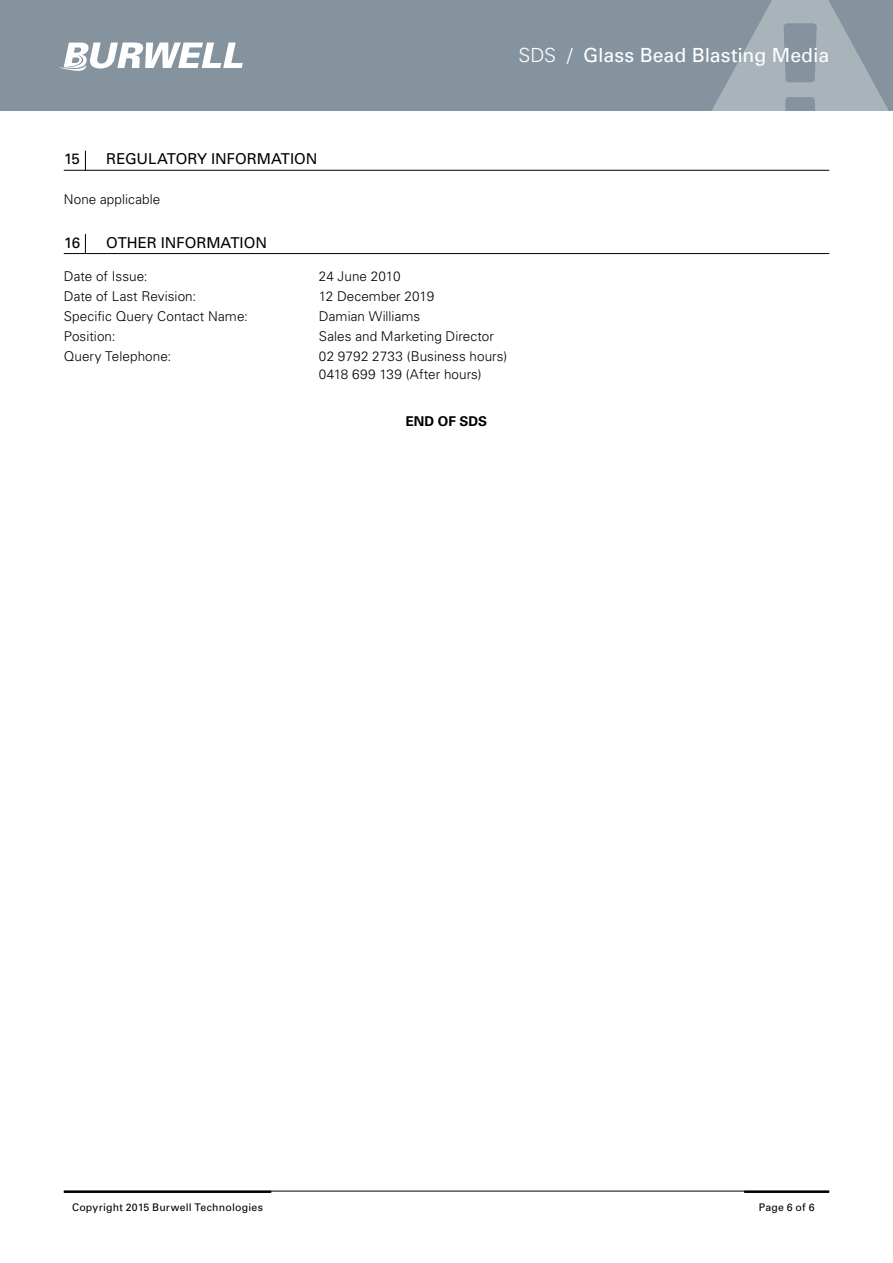
<style>
.page{position:relative;width:893px;height:1263px;background:#fff}
.page>*{position:absolute;margin:0;border:0;box-sizing:border-box;transform-origin:0 0}
.t1{font:19.5px "Univers";color:#fff}
.t2{font:15px "Univers";letter-spacing:-.005em;color:#000}
.t3{font:300 13.5px/18px "Univers";letter-spacing:.005em;color:#000}
.t4{font:700 13.5px "Univers";letter-spacing:.005em;color:#000}
.t5{font:10.5px "Univers";letter-spacing:.02em;color:#000}
.s1{font-weight:300}
</style>
<div class="page">
<div style="left:0;top:0;width:893px;height:111px;background:#85939e"></div>
<svg style="left:712px;top:0;width:177px;height:111px"></svg>
<hr style="left:744px;top:1191px;width:85px;height:2px;background:#000">
<hr style="left:64px;top:1191px;width:207px;height:2px;background:#000">
<hr style="left:64px;top:1191px;width:765px;height:1px;background:#000">
<svg style="left:59px;top:43px;width:184px;height:28px"></svg>
<hr style="left:64px;top:170px;width:765px;height:1px;background:#000">
<hr style="left:64px;top:253px;width:765px;height:1px;background:#000">
<svg style="left:85px;top:151px;width:1px;height:19px"></svg>
<svg style="left:85px;top:234px;width:1px;height:19px"></svg>
<h1 class="t1" style="left:518px;top:43px;width:312px"><span class="s1">SDS /</span> Glass Bead Blasting Media</h1>
<p class="t2" style="left:64px;top:150px;width:18px">15</p>
<p class="t2" style="left:106px;top:150px;width:213px">REGULATORY INFORMATION</p>
<p class="t3" style="left:64px;top:189px;width:98px">None applicable</p>
<p class="t2" style="left:64px;top:233px;width:18px">16</p>
<p class="t2" style="left:106px;top:233px;width:162px">OTHER INFORMATION</p>
<p class="t3" style="left:64px;top:266px;width:85px">Date of Issue:</p>
<p class="t3" style="left:319px;top:266px;width:83px">24 June 2010</p>
<p class="t3" style="left:64px;top:286px;width:134px">Date of Last Revision:</p>
<p class="t3" style="left:319px;top:286px;width:117px">12 December 2019</p>
<p class="t3" style="left:64px;top:307px;width:186px">Specific Query Contact Name:</p>
<p class="t3" style="left:319px;top:307px;width:103px">Damian Williams</p>
<p class="t3" style="left:64px;top:327px;width:53px">Position:</p>
<p class="t3" style="left:319px;top:327px;width:176px">Sales and Marketing Director</p>
<p class="t3" style="left:64px;top:347px;width:109px">Query Telephone:</p>
<p class="t3" style="left:319px;top:347px;width:190px">02 9792 2733 (Business hours)<br>0418 699 139 (After hours)</p>
<p class="t4" style="left:406px;top:412px;width:83px">END OF SDS</p>
<p class="t5" style="left:72px;top:1200px;width:193px">Copyright 2015 Burwell Technologies</p>
<p class="t5" style="left:759px;top:1200px;width:57px">Page 6 of 6</p>
</div>
